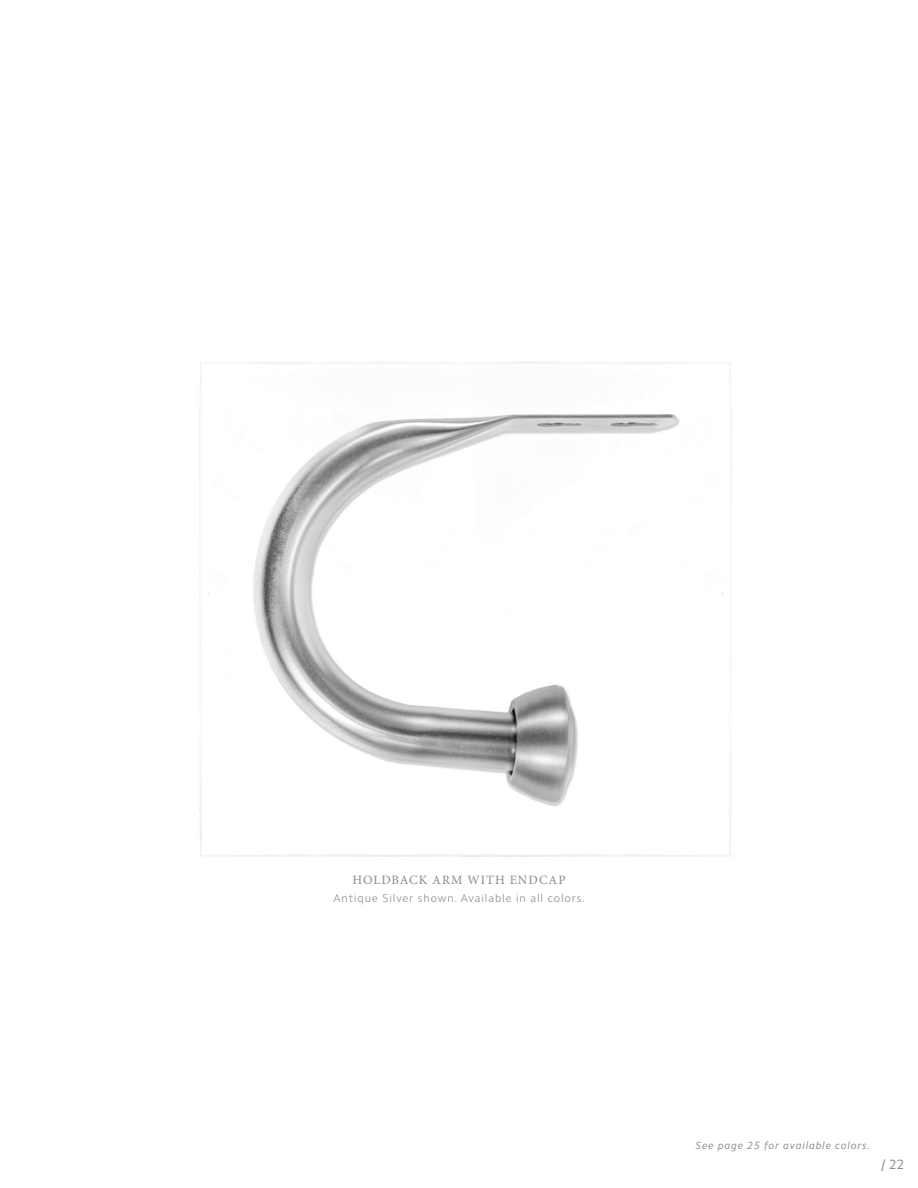
<style>
.page{position:relative;width:918px;height:1188px;background:#fff}
.page>*{position:absolute;margin:0;border:0;box-sizing:border-box;transform-origin:0 0}
.t1{font:13.5px "Camphor Std";color:#888a8d}
.t2{font:12.75px "Minion Pro";letter-spacing:.08em;color:#888a8d}
.t3{font:300 11.25px "Camphor Std";letter-spacing:.08em;color:#888a8d}
.t4{font:italic 10.5px "Camphor Std";letter-spacing:.08em;color:#888a8d}
</style>
<div class="page">
<img style="left:199px;top:362px;width:533px;height:495px">
<p class="t2" style="left:352px;top:871px;width:215px">HOLDBACK ARM WITH ENDCAP</p>
<p class="t3" style="left:334px;top:892px;width:253px">Antique Silver shown. Available in all colors.</p>
<p class="t4" style="left:696px;top:1140px;width:176px">See page 25 for available colors.</p>
<p class="t1" style="left:881px;top:1157px;width:25px">/ 22</p>
</div>
